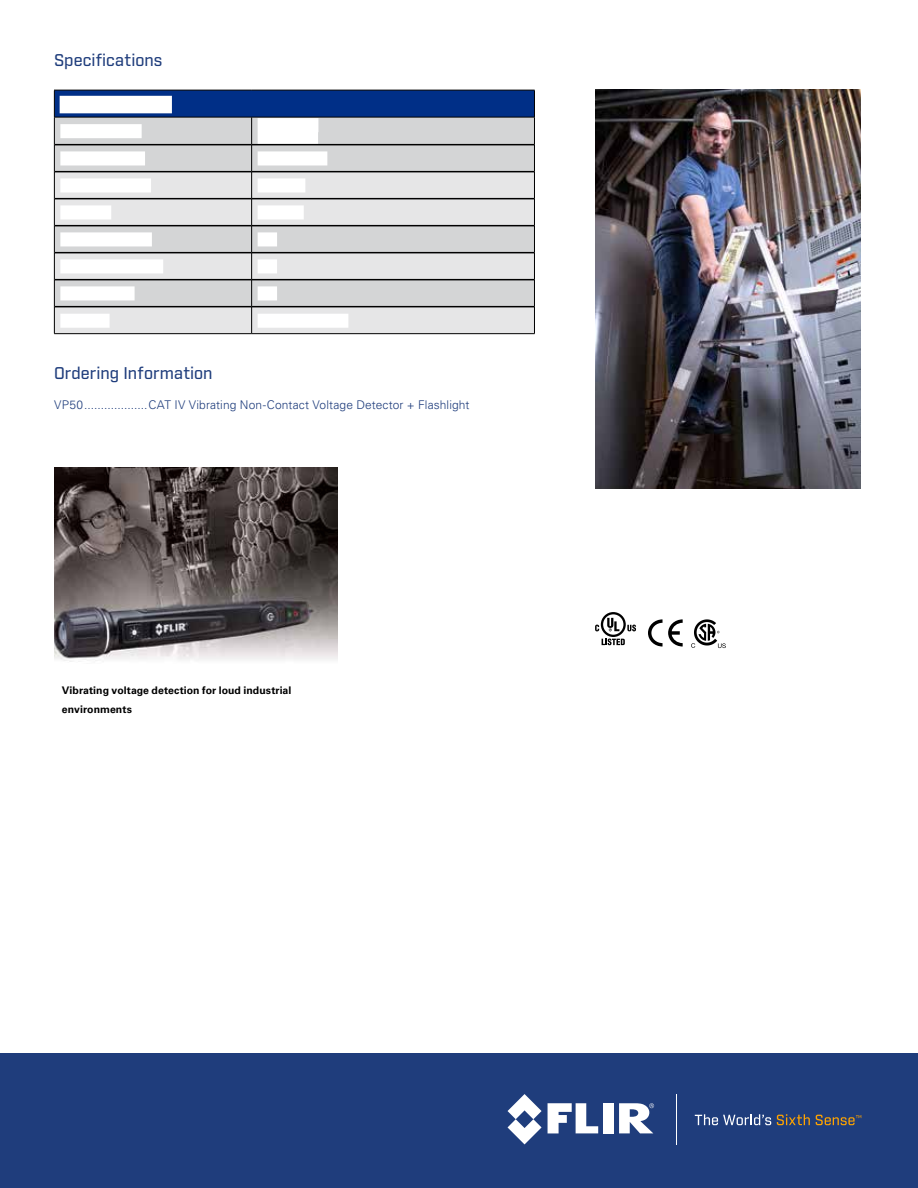
<style>
.page{position:relative;width:918px;height:1188px;background:#fff}
.page>*{position:absolute;margin:0;border:0;box-sizing:border-box;transform-origin:0 0}
.t1{font:500 16.5px "Industry";letter-spacing:.005em;color:#1f3d7c}
.t2{font:300 12px "Univers LT";letter-spacing:.01em;color:#1f3d7c}
.t3{font:700 10.5px/19.5px "Univers LT";letter-spacing:.005em;color:#000}
</style>
<div class="page">
<div style="left:0;top:1053px;width:918px;height:135px;background:#1f3d7c"></div>
<svg style="left:548px;top:1103px;width:50px;height:30px"></svg>
<div style="left:603px;top:1103px;width:11px;height:30px;background:#fff"></div>
<svg style="left:508px;top:1094px;width:34px;height:50px"></svg>
<svg style="left:619px;top:1103px;width:35px;height:30px"></svg>
<svg style="left:695px;top:1114px;width:76px;height:11px"></svg>
<svg style="left:777px;top:1114px;width:33px;height:11px"></svg>
<svg style="left:816px;top:1115px;width:45px;height:10px"></svg>
<hr style="left:676px;top:1094px;width:1px;height:50px;background:#fff">
<svg style="left:54px;top:90px;width:481px;height:243px;background:#c1c6ce"></svg>
<hr style="left:54px;top:333px;width:198px;height:1px;background:#000">
<hr style="left:252px;top:333px;width:283px;height:1px;background:#000">
<img style="left:54px;top:468px;width:284px;height:194px">
<svg style="left:595px;top:612px;width:41px;height:33px"></svg>
<svg style="left:648px;top:619px;width:35px;height:28px"></svg>
<svg style="left:691px;top:619px;width:35px;height:29px"></svg>
<img style="left:595px;top:90px;width:266px;height:398px">
<h1 class="t1" style="left:54px;top:51px;width:110px">Specifications</h1>
<h1 class="t1" style="left:54px;top:363px;width:160px">Ordering Information</h1>
<p class="t2" style="left:54px;top:398px;width:417px">VP50...................CAT IV Vibrating Non-Contact Voltage Detector + Flashlight</p>
<p class="t3" style="left:62px;top:680px;width:231px">Vibrating voltage detection for loud industrial environments</p>
</div>
